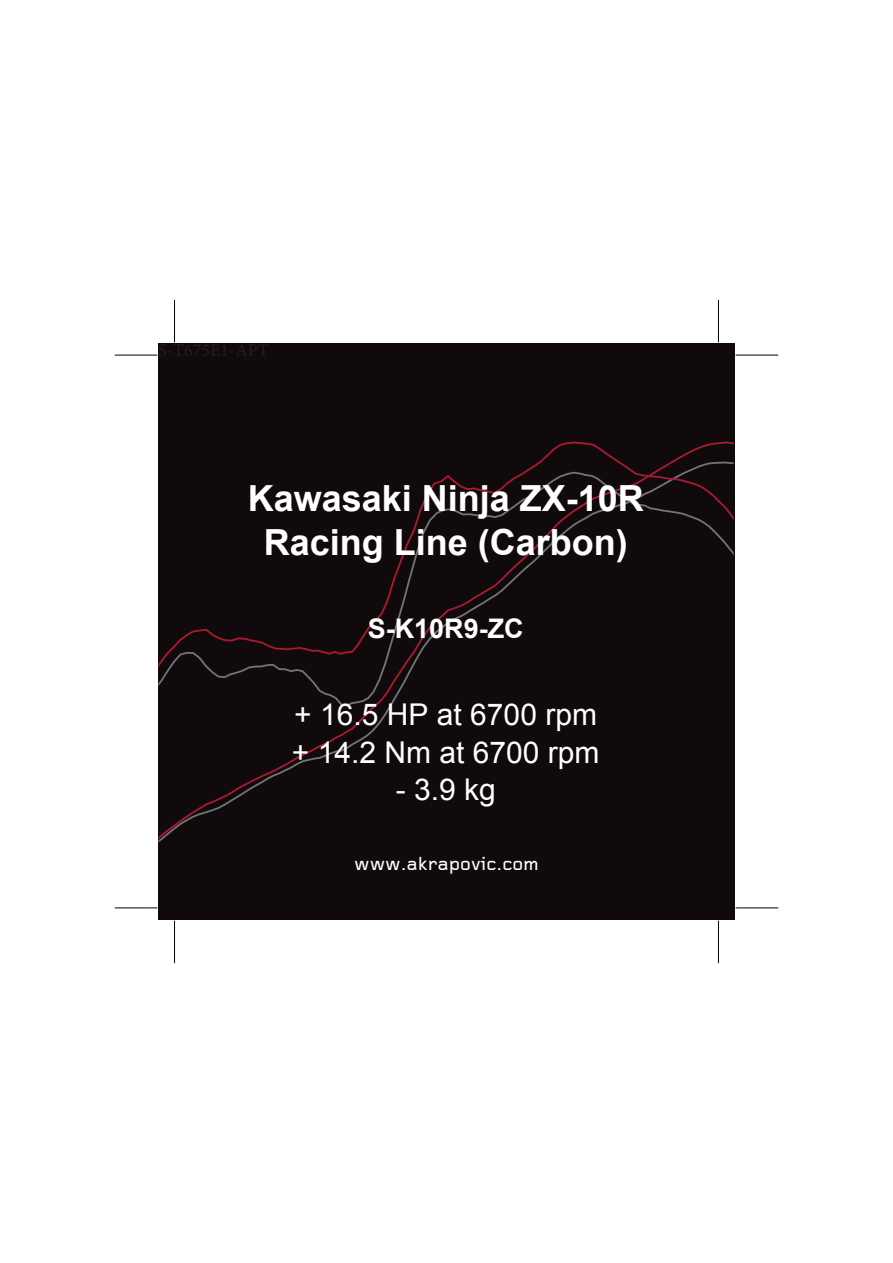
<style>
.page{position:relative;width:893px;height:1263px;background:#fff}
.page>*{position:absolute;margin:0;border:0;box-sizing:border-box;transform-origin:0 0}
.t1{font:700 36px/43.8px "Arial";color:#fff;text-align:center}
.t2{font:30px/37.8px "Arial";color:#fff}
.t3{font:700 27px "Arial";color:#fff}
.t4{font:500 19.5px "Foundry Gridnik";color:#fff}
</style>
<div class="page">
<div style="left:158px;top:343px;width:577px;height:577px;background:#110a0c"></div>
<svg style="left:158px;top:441px;width:576px;height:402px"></svg>
<hr style="left:115px;top:355px;width:42px;height:1px;background:#000">
<hr style="left:174px;top:300px;width:1px;height:42px;background:#000">
<hr style="left:115px;top:908px;width:42px;height:1px;background:#000">
<hr style="left:174px;top:921px;width:1px;height:42px;background:#000">
<hr style="left:736px;top:355px;width:42px;height:1px;background:#000">
<hr style="left:718px;top:300px;width:1px;height:42px;background:#000">
<hr style="left:736px;top:908px;width:42px;height:1px;background:#000">
<hr style="left:718px;top:921px;width:1px;height:42px;background:#000">
<p class="t1" style="left:248px;top:477px;width:398px">Kawasaki Ninja ZX-10R<br>Racing Line (Carbon)</p>
<p class="t3" style="left:368px;top:611px;width:158px">S-K10R9-ZC</p>
<p class="t2" style="left:292px;top:696px;width:309px">+ 16.5 HP at 6700 rpm + 14.2 Nm at 6700 rpm</p>
<p class="t2" style="left:396px;top:771px;width:102px">- 3.9 kg</p>
<p class="t4" style="left:354px;top:853px;width:186px">www.akrapovic.com</p>
</div>
